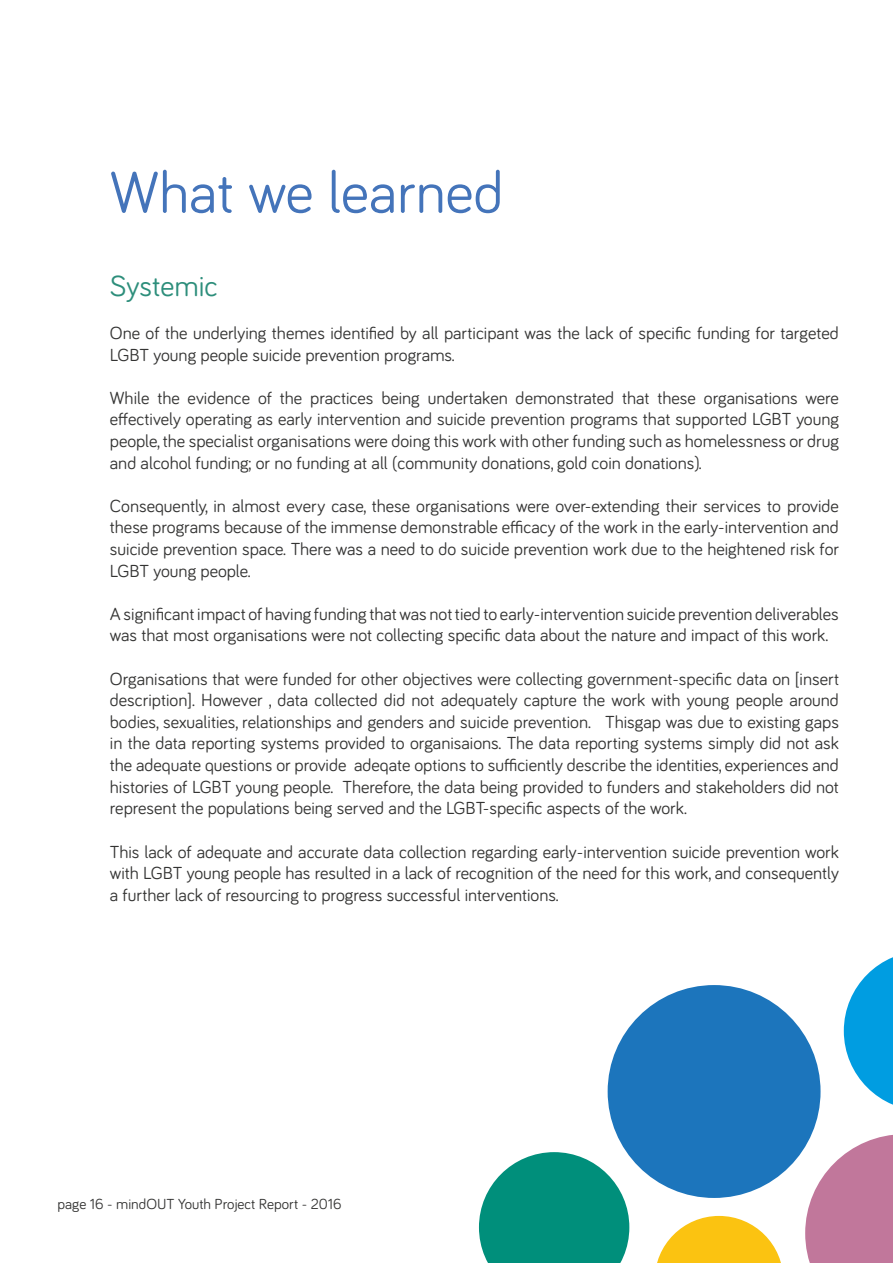
<style>
.page{position:relative;width:893px;height:1263px;background:#fff}
.page>*{position:absolute;margin:0;border:0;box-sizing:border-box;transform-origin:0 0}
.t1{font:60px "Bariol";color:#4474ba}
.t2{font:30px "Bariol";color:#2d8e7b}
.t3{font:18px/21.6px "Bariol";color:#343433;text-align:justify}
.t4{font:15px "Bariol";color:#343433}
</style>
<div class="page">
<svg style="left:805px;top:1134px;width:88px;height:129px"></svg>
<div style="left:608px;top:985px;width:212px;height:213px;background:#1c75bc;border-radius:50%"></div>
<svg style="left:844px;top:957px;width:49px;height:148px"></svg>
<svg style="left:479px;top:1152px;width:150px;height:111px"></svg>
<svg style="left:657px;top:1216px;width:124px;height:47px"></svg>
<h1 class="t1" style="left:110px;top:151px;width:395px">What we learned</h1>
<h2 class="t2" style="left:110px;top:265px;width:109px">Systemic</h2>
<p class="t3" style="left:110px;top:321px;width:730px">One of the underlying themes identified by all participant was the lack of specific funding for targeted<br>LGBT young people suicide prevention programs.</p>
<p class="t3" style="left:110px;top:386px;width:731px">While the evidence of the practices being undertaken demonstrated that these organisations were effectively operating as early intervention and suicide prevention programs that supported LGBT young people, the specialist organisations were doing this work with other funding such as homelessness or drug and alcohol funding; or no funding at all (community donations, gold coin donations).</p>
<p class="t3" style="left:110px;top:494px;width:731px">Consequently, in almost every case, these organisations were over-extending their services to provide these programs because of the immense demonstrable efficacy of the work in the early-intervention and suicide prevention space. There was a need to do suicide prevention work due to the heightened risk for LGBT young people.</p>
<p class="t3" style="left:110px;top:602px;width:730px">A significant impact of having funding that was not tied to early-intervention suicide prevention deliverables was that most organisations were not collecting specific data about the nature and impact of this work.</p>
<p class="t3" style="left:110px;top:667px;width:731px">Organisations that were funded for other objectives were collecting government-specific data on [insert description]. However , data collected did not adequately capture the work with young people around bodies, sexualities, relationships and genders and suicide prevention. Thisgap was due to existing gaps in the data reporting systems provided to organisaions. The data reporting systems simply did not ask the adequate questions or provide adeqate options to sufficiently describe the identities, experiences and histories of LGBT young people. Therefore, the data being provided to funders and stakeholders did not represent the populations being served and the LGBT-specific aspects of the work.</p>
<p class="t3" style="left:110px;top:840px;width:731px">This lack of adequate and accurate data collection regarding early-intervention suicide prevention work with LGBT young people has resulted in a lack of recognition of the need for this work, and consequently a further lack of resourcing to progress successful interventions.</p>
<p class="t4" style="left:58px;top:1194px;width:286px">page 16 - mindOUT Youth Project Report - 2016</p>
</div>
